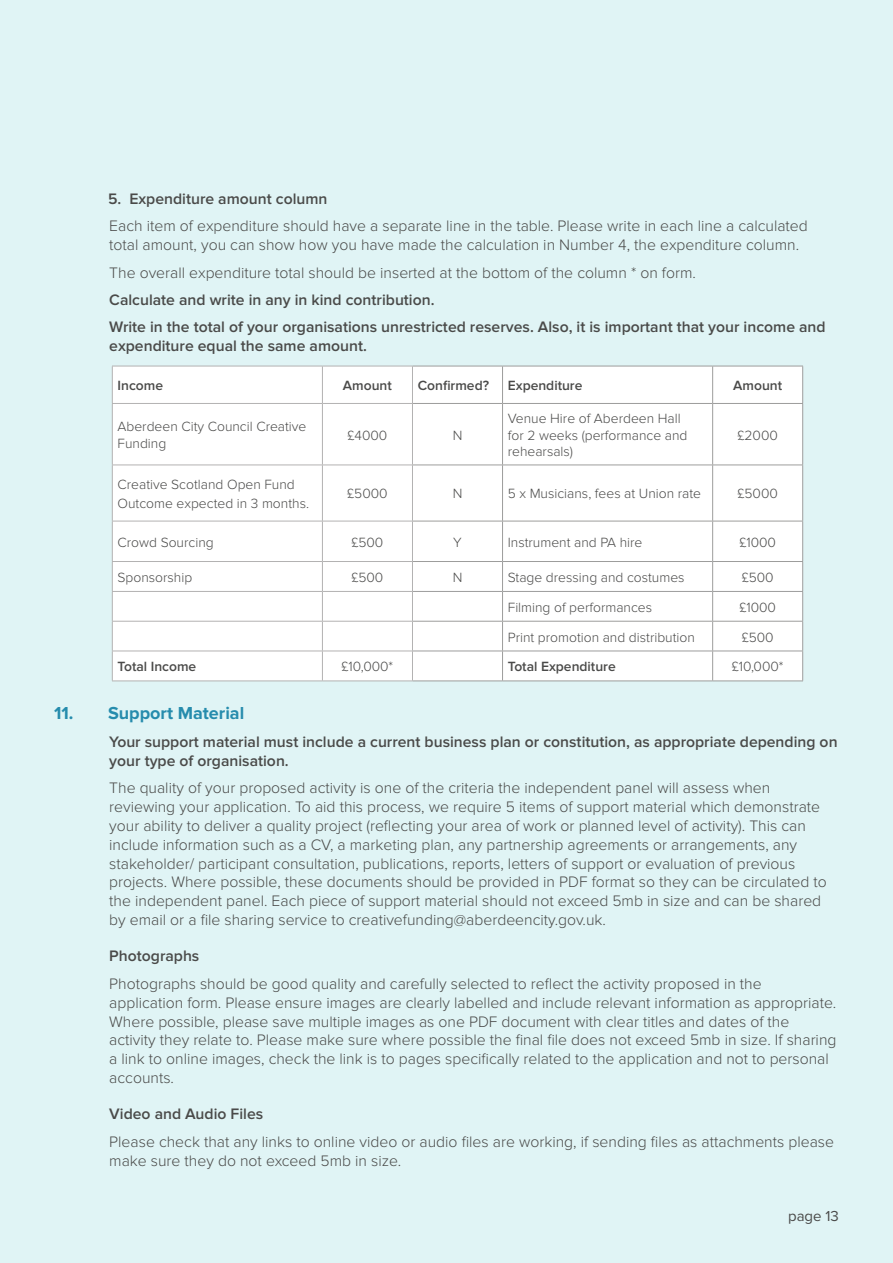
<style>
.page{position:relative;width:893px;height:1263px;background:#e0f4f5}
.page>*{position:absolute;margin:0;border:0;box-sizing:border-box;transform-origin:0 0}
.sub_sub_head{font:700 18px "Proxima Nova";color:#268cad}
.tabbed_body{font:300 15.75px/18.9px "Proxima Nova";color:#4a4a49}
.tabbed_body-2{font:600 15.75px/18.9px "Proxima Nova";color:#4a4a49}
.bold_body{font:600 15.75px "Proxima Nova";color:#4a4a49}
.t1{font:15px "Proxima Nova";color:#4a4a49}
.t2{font:300 13.8px/16.6px "Proxima Nova";color:#4a4a49}
.t3{font:600 13.8px "Proxima Nova";color:#4a4a49}
</style>
<div class="page">
<div style="left:113px;top:367px;width:689px;height:85px;background:#fff"></div>
<hr style="left:112px;top:366px;width:210px;height:1px;background:#b3b2b2">
<hr style="left:112px;top:366px;width:1px;height:37px;background:#b3b2b2">
<hr style="left:322px;top:366px;width:91px;height:1px;background:#b3b2b2">
<hr style="left:322px;top:366px;width:1px;height:37px;background:#b3b2b2">
<hr style="left:412px;top:366px;width:1px;height:37px;background:#b3b2b2">
<hr style="left:112px;top:403px;width:210px;height:1px;background:#b3b2b2">
<hr style="left:112px;top:404px;width:1px;height:61px;background:#b3b2b2">
<hr style="left:322px;top:403px;width:91px;height:1px;background:#b3b2b2">
<hr style="left:322px;top:404px;width:1px;height:61px;background:#b3b2b2">
<hr style="left:412px;top:404px;width:1px;height:61px;background:#b3b2b2">
<hr style="left:413px;top:366px;width:89px;height:1px;background:#9d9d9c">
<hr style="left:502px;top:366px;width:211px;height:1px;background:#9d9d9c">
<hr style="left:502px;top:366px;width:1px;height:37px;background:#9d9d9c">
<hr style="left:713px;top:366px;width:90px;height:1px;background:#9d9d9c">
<hr style="left:712px;top:366px;width:1px;height:37px;background:#9d9d9c">
<hr style="left:802px;top:366px;width:1px;height:37px;background:#9d9d9c">
<hr style="left:413px;top:403px;width:89px;height:1px;background:#9d9d9c">
<hr style="left:502px;top:403px;width:211px;height:1px;background:#9d9d9c">
<hr style="left:502px;top:404px;width:1px;height:61px;background:#9d9d9c">
<hr style="left:713px;top:403px;width:90px;height:1px;background:#9d9d9c">
<hr style="left:712px;top:404px;width:1px;height:61px;background:#9d9d9c">
<hr style="left:802px;top:404px;width:1px;height:61px;background:#9d9d9c">
<div style="left:111px;top:452px;width:693px;height:230px;background:#fff"></div>
<p class="bold_body" style="left:108px;top:189px;width:221px">5. Expenditure amount column</p>
<p class="tabbed_body" style="left:109px;top:217px;width:700px">Each item of expenditure should have a separate line in the table. Please write in each line a calculated total amount, you can show how you have made the calculation in Number 4, the expenditure column.</p>
<p class="tabbed_body" style="left:109px;top:263px;width:588px">The overall expenditure total should be inserted at the bottom of the column * on form.</p>
<p class="tabbed_body-2" style="left:109px;top:291px;width:327px">Calculate and write in any in kind contribution.</p>
<p class="tabbed_body-2" style="left:109px;top:318px;width:718px">Write in the total of your organisations unrestricted reserves. Also, it is important that your income and expenditure equal the same amount.</p>
<p class="t3" style="left:118px;top:378px;width:47px">Income</p>
<p class="t3" style="left:343px;top:378px;width:50px">Amount</p>
<p class="t3" style="left:418px;top:378px;width:73px">Confirmed?</p>
<p class="t3" style="left:508px;top:378px;width:76px">Expenditure</p>
<p class="t3" style="left:733px;top:378px;width:50px">Amount</p>
<p class="t2" style="left:118px;top:419px;width:190px">Aberdeen City Council Creative<br>Funding</p>
<p class="t2" style="left:348px;top:427px;width:41px">£4000</p>
<p class="t2" style="left:453px;top:427px;width:11px">N</p>
<p class="t2" style="left:508px;top:410px;width:181px">Venue Hire of Aberdeen Hall for 2 weeks (performance and rehearsals)</p>
<p class="t2" style="left:737px;top:427px;width:42px">£2000</p>
<p class="t2" style="left:118px;top:476px;width:179px">Creative Scotland Open Fund</p>
<p class="t2" style="left:118px;top:495px;width:193px">Outcome expected in 3 months.</p>
<p class="t2" style="left:347px;top:486px;width:42px">£5000</p>
<p class="t2" style="left:453px;top:486px;width:11px">N</p>
<p class="t2" style="left:508px;top:486px;width:195px">5 x Musicians, fees at Union rate</p>
<p class="t2" style="left:737px;top:486px;width:42px">£5000</p>
<p class="t2" style="left:118px;top:534px;width:98px">Crowd Sourcing</p>
<p class="t2" style="left:351px;top:534px;width:33px">£500</p>
<p class="t2" style="left:453px;top:534px;width:10px">Y</p>
<p class="t2" style="left:508px;top:534px;width:136px">Instrument and PA hire</p>
<p class="t2" style="left:739px;top:534px;width:38px">£1000</p>
<p class="t2" style="left:118px;top:569px;width:76px">Sponsorship</p>
<p class="t2" style="left:351px;top:569px;width:33px">£500</p>
<p class="t2" style="left:453px;top:569px;width:11px">N</p>
<p class="t2" style="left:508px;top:569px;width:178px">Stage dressing and costumes</p>
<p class="t2" style="left:742px;top:569px;width:33px">£500</p>
<p class="t2" style="left:508px;top:599px;width:146px">Filming of performances</p>
<p class="t2" style="left:739px;top:599px;width:38px">£1000</p>
<p class="t2" style="left:508px;top:629px;width:189px">Print promotion and distribution</p>
<p class="t2" style="left:742px;top:629px;width:33px">£500</p>
<p class="t3" style="left:118px;top:659px;width:80px">Total Income</p>
<p class="t2" style="left:342px;top:659px;width:53px">£10,000*</p>
<p class="t3" style="left:508px;top:659px;width:109px">Total Expenditure</p>
<p class="t2" style="left:732px;top:659px;width:53px">£10,000*</p>
<p class="sub_sub_head" style="left:54px;top:703px;width:192px">11. Support Material</p>
<p class="tabbed_body-2" style="left:109px;top:732px;width:730px">Your support material must include a current business plan or constitution, as appropriate depending on your type of organisation.</p>
<p class="tabbed_body" style="left:109px;top:778px;width:719px">The quality of your proposed activity is one of the criteria the independent panel will assess when reviewing your application. To aid this process, we require 5 items of support material which demonstrate your ability to deliver a quality project (reflecting your area of work or planned level of activity). This can include information such as a CV, a marketing plan, any partnership agreements or arrangements, any stakeholder/ participant consultation, publications, reports, letters of support or evaluation of previous projects. Where possible, these documents should be provided in PDF format so they can be circulated to the independent panel. Each piece of support material should not exceed 5mb in size and can be shared by email or a file sharing service to creativefunding@aberdeencity.gov.uk.</p>
<p class="tabbed_body-2" style="left:109px;top:947px;width:92px">Photographs</p>
<p class="tabbed_body" style="left:109px;top:974px;width:729px">Photographs should be good quality and carefully selected to reflect the activity proposed in the application form. Please ensure images are clearly labelled and include relevant information as appropriate.<br>Where possible, please save multiple images as one PDF document with clear titles and dates of the activity they relate to. Please make sure where possible the final file does not exceed 5mb in size. If sharing a link to online images, check the link is to pages specifically related to the application and not to personal accounts.</p>
<p class="tabbed_body-2" style="left:109px;top:1105px;width:155px">Video and Audio Files</p>
<p class="tabbed_body" style="left:109px;top:1132px;width:726px">Please check that any links to online video or audio files are working, if sending files as attachments please make sure they do not exceed 5mb in size.</p>
<p class="t1" style="left:788px;top:1207px;width:52px">page 13</p>
</div>
